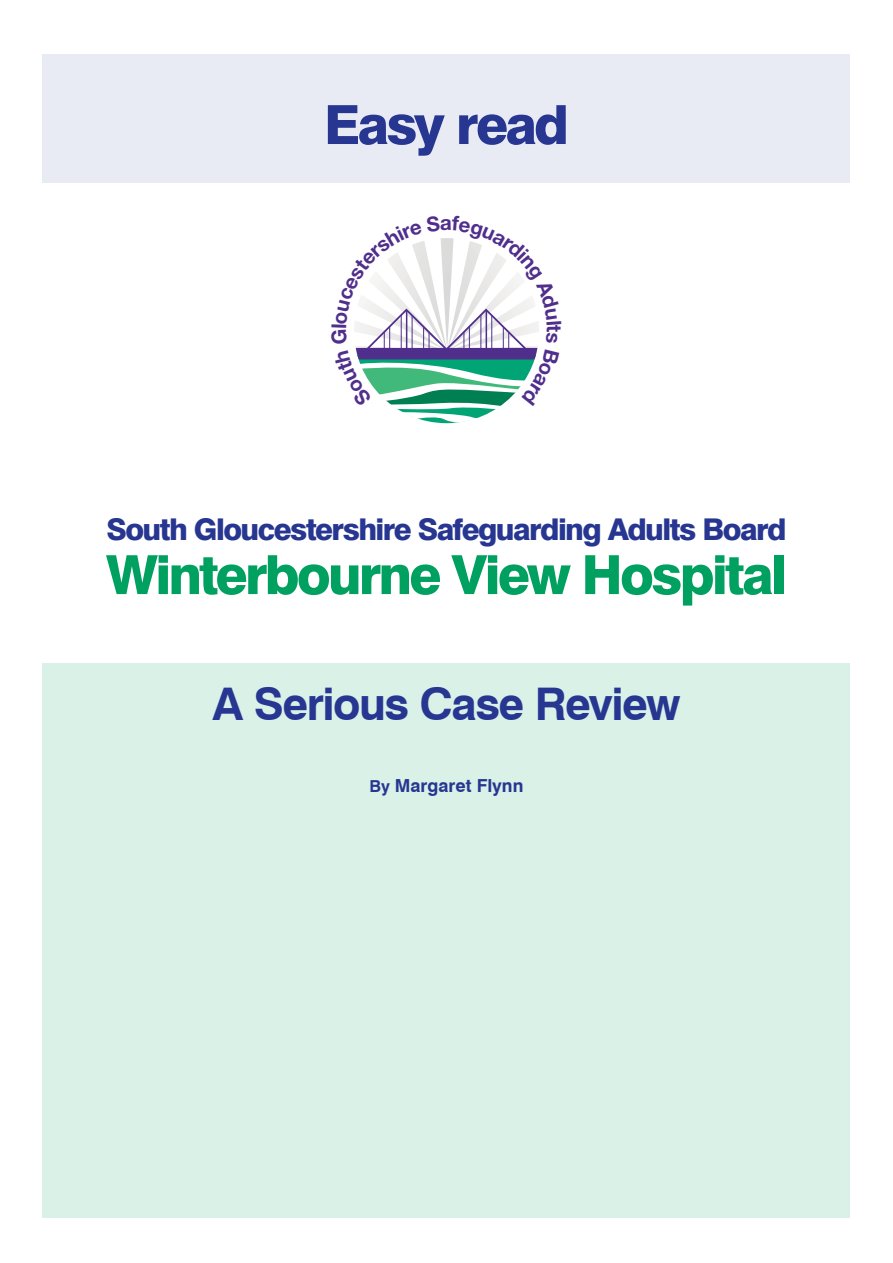
<style>
.page{position:relative;width:893px;height:1263px;background:#fff}
.page>*{position:absolute;margin:0;border:0;box-sizing:border-box;transform-origin:0 0}
.t1{font:800 54px "Swiss 721 BT";letter-spacing:-.05em;color:#00a160}
.t2{font:800 54px "Swiss 721 BT";letter-spacing:-.055em;color:#273691}
.t3{font:700 45px "Swiss 721 BT";letter-spacing:-.03em;color:#273691}
.t4{font:800 30px "Swiss 721 BT";letter-spacing:-.05em;color:#273691}
.t5{font:700 18px "Swiss 721 BT";color:#273691}
.s1{font-size:16.5px}
</style>
<div class="page">
<div style="left:43px;top:54px;width:807px;height:129px;background:#e9ebf4"></div>
<div style="left:43px;top:663px;width:807px;height:555px;background:#d9f1e7"></div>
<svg style="left:354px;top:238px;width:185px;height:185px"></svg>
<h1 class="t2" style="left:324px;top:92px;width:246px">Easy read</h1>
<p class="t4" style="left:106px;top:511px;width:682px">South Gloucestershire Safeguarding Adults Board</p>
<h1 class="t1" style="left:106px;top:542px;width:682px">Winterbourne View Hospital</h1>
<h2 class="t3" style="left:212px;top:677px;width:470px">A Serious Case Review</h2>
<p class="t5" style="left:369px;top:775px;width:155px"><span class="s1">By</span> Margaret Flynn</p>
</div>
